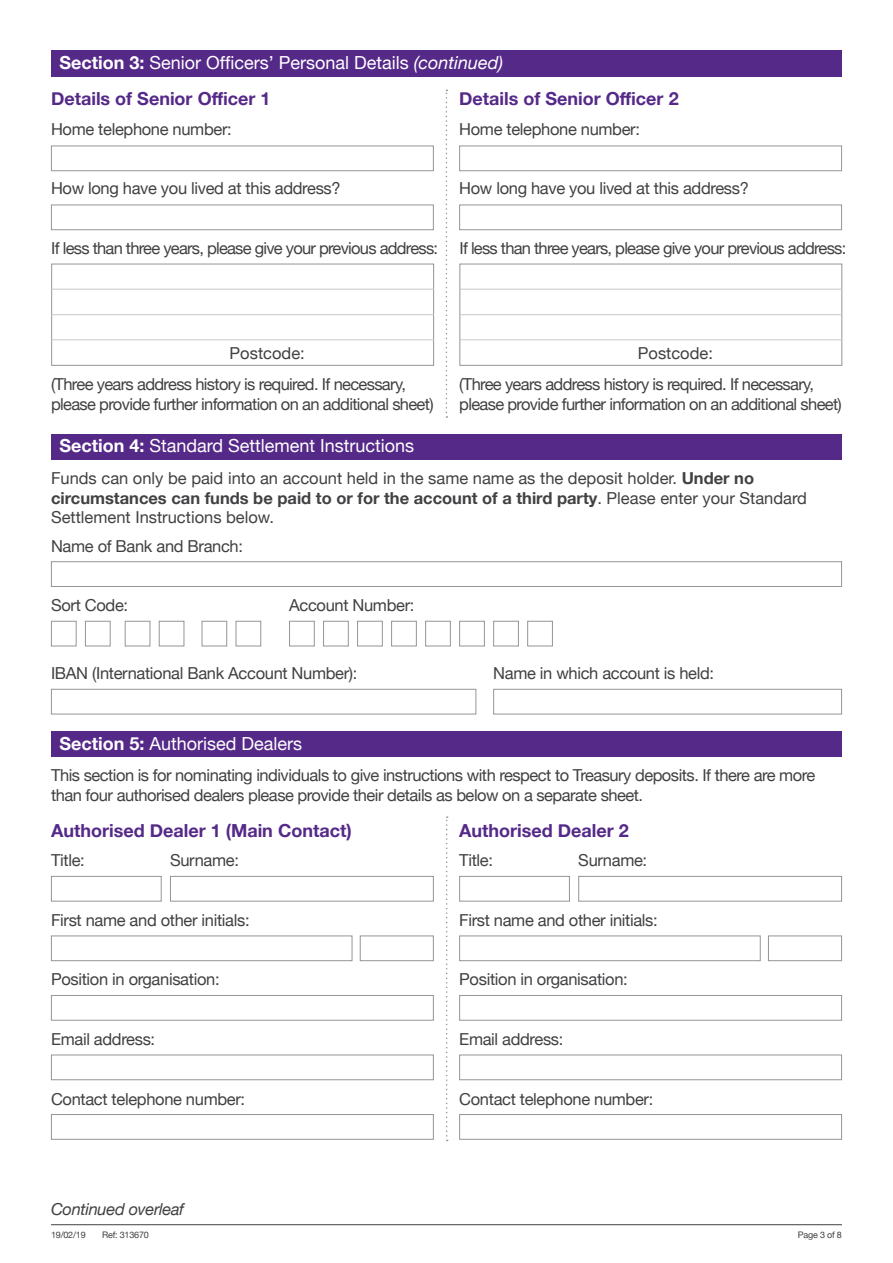
<style>
.page{position:relative;width:893px;height:1263px;background:#fff}
.page>*{position:absolute;margin:0;border:0;box-sizing:border-box;transform-origin:0 0}
.t1{font:18px "Helvetica Neue";color:#fff}
.t2{font:700 18px "Helvetica Neue";color:#552988}
.t3{font:16.5px/19.8px "Helvetica Neue";letter-spacing:-.02em;color:#414042}
.t4{font:16.5px/19.8px "Helvetica Neue";color:#414042}
.t5{font:16.5px/19.8px "Helvetica Neue";letter-spacing:-.04em;color:#414042}
.t6{font:16.5px "Helvetica Neue";letter-spacing:-.045em;color:#414042}
.t7{font:italic 16.5px "Helvetica Neue";letter-spacing:-.02em;color:#414042}
.t8{font:9px "Helvetica Neue";letter-spacing:-.02em;color:#414042}
.s1{font-weight:700}
.s2{font-style:italic}
</style>
<div class="page">
<hr style="left:51px;top:1224px;width:791px;height:1px;background:#414042">
<div style="left:51px;top:50px;width:791px;height:27px;background:#552988"></div>
<div style="left:51px;top:434px;width:791px;height:25px;background:#552988"></div>
<div style="left:51px;top:731px;width:791px;height:26px;background:#552988"></div>
<div style="left:51px;top:146px;width:383px;height:25px;border:1px solid #939598"></div>
<div style="left:51px;top:205px;width:383px;height:25px;border:1px solid #939598"></div>
<div style="left:51px;top:264px;width:383px;height:102px;border:1px solid #939598"></div>
<hr style="left:51px;top:289px;width:383px;height:1px;background:#c7c8ca">
<hr style="left:51px;top:314px;width:383px;height:1px;background:#c7c8ca">
<hr style="left:51px;top:339px;width:383px;height:1px;background:#c7c8ca">
<div style="left:51px;top:561px;width:791px;height:26px;border:1px solid #939598"></div>
<div style="left:51px;top:689px;width:425px;height:25px;border:1px solid #939598"></div>
<div style="left:493px;top:689px;width:349px;height:25px;border:1px solid #939598"></div>
<div style="left:459px;top:146px;width:383px;height:25px;border:1px solid #939598"></div>
<div style="left:459px;top:205px;width:383px;height:25px;border:1px solid #939598"></div>
<div style="left:459px;top:264px;width:383px;height:102px;border:1px solid #939598"></div>
<hr style="left:459px;top:289px;width:383px;height:1px;background:#c7c8ca">
<hr style="left:459px;top:314px;width:383px;height:1px;background:#c7c8ca">
<hr style="left:459px;top:339px;width:383px;height:1px;background:#c7c8ca">
<svg style="left:446px;top:90px;width:1px;height:328px"></svg>
<svg style="left:446px;top:816px;width:2px;height:325px"></svg>
<div style="left:289px;top:621px;width:26px;height:25px;border:1px solid #939598"></div>
<div style="left:323px;top:621px;width:26px;height:25px;border:1px solid #939598"></div>
<div style="left:357px;top:621px;width:26px;height:25px;border:1px solid #939598"></div>
<div style="left:425px;top:621px;width:26px;height:25px;border:1px solid #939598"></div>
<div style="left:493px;top:621px;width:26px;height:25px;border:1px solid #939598"></div>
<div style="left:391px;top:621px;width:26px;height:25px;border:1px solid #939598"></div>
<div style="left:459px;top:621px;width:26px;height:25px;border:1px solid #939598"></div>
<div style="left:527px;top:621px;width:26px;height:25px;border:1px solid #939598"></div>
<div style="left:51px;top:621px;width:26px;height:25px;border:1px solid #939598"></div>
<div style="left:85px;top:621px;width:26px;height:25px;border:1px solid #939598"></div>
<div style="left:125px;top:621px;width:25px;height:25px;border:1px solid #939598"></div>
<div style="left:202px;top:621px;width:25px;height:25px;border:1px solid #939598"></div>
<div style="left:159px;top:621px;width:25px;height:25px;border:1px solid #939598"></div>
<div style="left:236px;top:621px;width:25px;height:25px;border:1px solid #939598"></div>
<div style="left:51px;top:876px;width:111px;height:25px;border:1px solid #939598"></div>
<div style="left:170px;top:876px;width:264px;height:25px;border:1px solid #939598"></div>
<div style="left:51px;top:935px;width:301px;height:26px;border:1px solid #939598"></div>
<div style="left:360px;top:935px;width:74px;height:26px;border:1px solid #939598"></div>
<div style="left:51px;top:995px;width:383px;height:25px;border:1px solid #939598"></div>
<div style="left:51px;top:1054px;width:383px;height:26px;border:1px solid #939598"></div>
<div style="left:51px;top:1114px;width:383px;height:26px;border:1px solid #939598"></div>
<div style="left:459px;top:876px;width:111px;height:25px;border:1px solid #939598"></div>
<div style="left:578px;top:876px;width:264px;height:25px;border:1px solid #939598"></div>
<div style="left:459px;top:935px;width:302px;height:26px;border:1px solid #939598"></div>
<div style="left:768px;top:935px;width:74px;height:26px;border:1px solid #939598"></div>
<div style="left:459px;top:995px;width:383px;height:25px;border:1px solid #939598"></div>
<div style="left:459px;top:1054px;width:383px;height:26px;border:1px solid #939598"></div>
<div style="left:459px;top:1114px;width:383px;height:26px;border:1px solid #939598"></div>
<p class="t1" style="left:60px;top:52px;width:445px"><span class="s1">Section 3:</span> Senior Officers’ Personal Details <span class="s2">(continued)</span></p>
<p class="t2" style="left:51px;top:85px;width:221px">Details of Senior Officer 1</p>
<p class="t3" style="left:51px;top:119px;width:182px">Home telephone number:</p>
<p class="t2" style="left:459px;top:85px;width:221px">Details of Senior Officer 2</p>
<p class="t3" style="left:459px;top:119px;width:182px">Home telephone number:</p>
<p class="t3" style="left:51px;top:178px;width:291px">How long have you lived at this address?</p>
<p class="t3" style="left:459px;top:178px;width:291px">How long have you lived at this address?</p>
<p class="t6" style="left:51px;top:238px;width:388px">If less than three years, please give your previous address:</p>
<p class="t6" style="left:459px;top:238px;width:388px">If less than three years, please give your previous address:</p>
<p class="t4" style="left:230px;top:343px;width:77px">Postcode:</p>
<p class="t5" style="left:51px;top:374px;width:384px">(Three years address history is required. If necessary, please provide further information on an additional sheet)</p>
<p class="t1" style="left:60px;top:435px;width:356px"><span class="s1">Section 4:</span> Standard Settlement Instructions</p>
<p class="t4" style="left:638px;top:343px;width:77px">Postcode:</p>
<p class="t5" style="left:459px;top:374px;width:384px">(Three years address history is required. If necessary, please provide further information on an additional sheet)</p>
<p class="t4" style="left:51px;top:468px;width:757px">Funds can only be paid into an account held in the same name as the deposit holder. <span class="s1">Under no circumstances can funds be paid to or for the account of a third party</span>. Please enter your Standard<br>Settlement Instructions below.</p>
<p class="t3" style="left:51px;top:535px;width:193px">Name of Bank and Branch:</p>
<p class="t3" style="left:51px;top:595px;width:79px">Sort Code:</p>
<p class="t3" style="left:289px;top:595px;width:127px">Account Number:</p>
<p class="t3" style="left:51px;top:663px;width:308px">IBAN (International Bank Account Number):</p>
<p class="t3" style="left:493px;top:663px;width:222px">Name in which account is held:</p>
<p class="t1" style="left:60px;top:733px;width:244px"><span class="s1">Section 5:</span> Authorised Dealers</p>
<p class="t3" style="left:51px;top:765px;width:766px">This section is for nominating individuals to give instructions with respect to Treasury deposits. If there are more than four authorised dealers please provide their details as below on a separate sheet.</p>
<p class="t2" style="left:51px;top:816px;width:302px">Authorised Dealer 1 (Main Contact)</p>
<p class="t2" style="left:459px;top:816px;width:171px">Authorised Dealer 2</p>
<p class="t3" style="left:51px;top:850px;width:35px">Title:</p>
<p class="t3" style="left:170px;top:850px;width:70px">Surname:</p>
<p class="t3" style="left:459px;top:850px;width:35px">Title:</p>
<p class="t3" style="left:578px;top:850px;width:70px">Surname:</p>
<p class="t3" style="left:51px;top:910px;width:200px">First name and other initials:</p>
<p class="t3" style="left:459px;top:910px;width:200px">First name and other initials:</p>
<p class="t3" style="left:51px;top:969px;width:170px">Position in organisation:</p>
<p class="t3" style="left:459px;top:969px;width:170px">Position in organisation:</p>
<p class="t3" style="left:51px;top:1029px;width:106px">Email address:</p>
<p class="t3" style="left:459px;top:1029px;width:106px">Email address:</p>
<p class="t3" style="left:51px;top:1089px;width:196px">Contact telephone number:</p>
<p class="t3" style="left:459px;top:1089px;width:196px">Contact telephone number:</p>
<p class="t7" style="left:51px;top:1197px;width:135px">Continued overleaf</p>
<p class="t8" style="left:102px;top:1229px;width:48px">Ref: 313670</p>
<p class="t8" style="left:51px;top:1229px;width:36px">19/02/19</p>
<p class="t8" style="left:798px;top:1229px;width:46px">Page 3 of 8</p>
</div>
